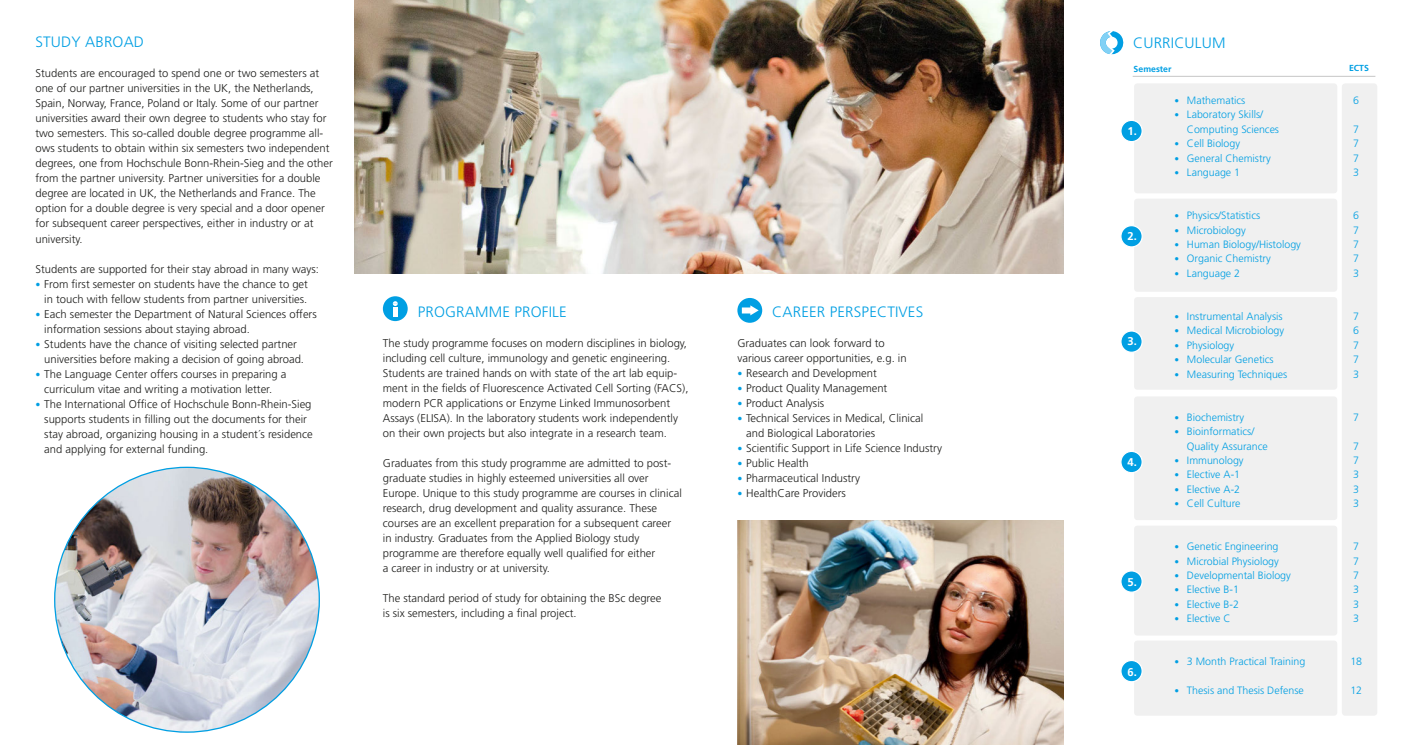
<style>
.page{position:relative;width:1411px;height:745px;background:#fff}
.page>*{position:absolute;margin:0;border:0;box-sizing:border-box;transform-origin:0 0}
.t1{font:300 15px "Frutiger";letter-spacing:.01em;color:#009fe3}
.t2{font:300 11.25px/15px "Frutiger";color:#1d1d1b}
.t3{font:700 11.25px "Frutiger";color:#fff}
.t4{font:300 10.62px/14.4px "Frutiger";color:#009fe3;text-align:justify}
.t5{font:700 8.75px "Frutiger";color:#009fe3}
.s1{font-size:10px;color:#009fe3}
.s2{font-size:9.38px}
</style>
<div class="page">
<img style="left:354px;top:0;width:709px;height:273px">
<div style="left:1341px;top:83px;width:36px;height:632px;background:#f0f0f0;border-radius:3px"></div>
<img style="left:55px;top:467px;width:264px;height:264px;border-radius:132px">
<div style="left:1133px;top:396px;width:204px;height:123px;background:#f0f0f0"></div>
<div style="left:1133px;top:297px;width:204px;height:92px;background:#f0f0f0"></div>
<div style="left:1133px;top:198px;width:204px;height:93px;background:#f0f0f0"></div>
<div style="left:1133px;top:83px;width:204px;height:110px;background:#f0f0f0"></div>
<hr style="left:1132px;top:76px;width:243px;height:1px;background:#c6c6c6">
<svg style="left:1100px;top:31px;width:24px;height:24px"></svg>
<div style="left:1120px;top:120px;width:22px;height:21px;background:#009fe3;border-radius:50%"></div>
<div style="left:1120px;top:120px;width:22px;height:22px;border:1px solid #fff;border-radius:50%"></div>
<div style="left:1120px;top:225px;width:22px;height:22px;background:#009fe3;border-radius:50%"></div>
<div style="left:1120px;top:225px;width:22px;height:22px;border:1px solid #fff;border-radius:50%"></div>
<div style="left:1120px;top:331px;width:22px;height:21px;background:#009fe3;border-radius:50%"></div>
<div style="left:1120px;top:330px;width:22px;height:22px;border:1px solid #fff;border-radius:50%"></div>
<div style="left:1120px;top:451px;width:22px;height:21px;background:#009fe3;border-radius:50%"></div>
<div style="left:1120px;top:450px;width:22px;height:23px;border:1px solid #fff;border-radius:50%"></div>
<div style="left:1133px;top:525px;width:204px;height:110px;background:#f0f0f0"></div>
<div style="left:1120px;top:570px;width:22px;height:21px;background:#009fe3;border-radius:50%"></div>
<div style="left:1120px;top:570px;width:22px;height:22px;border:1px solid #fff;border-radius:50%"></div>
<img style="left:737px;top:520px;width:326px;height:224px">
<div style="left:1133px;top:640px;width:204px;height:75px;background:#f0f0f0"></div>
<div style="left:1120px;top:660px;width:22px;height:21px;background:#009fe3;border-radius:50%"></div>
<div style="left:1120px;top:659px;width:22px;height:23px;border:1px solid #fff;border-radius:50%"></div>
<div style="left:737px;top:298px;width:25px;height:24px;background:#009fe3;border-radius:50%"></div>
<svg style="left:741px;top:305px;width:17px;height:10px"></svg>
<div style="left:383px;top:296px;width:24px;height:25px;background:#009fe3;border-radius:50%"></div>
<svg style="left:393px;top:301px;width:5px;height:15px"></svg>
<h1 class="t1" style="left:35px;top:34px;width:110px">STUDY ABROAD</h1>
<p class="t2" style="left:35px;top:66px;width:299px">Students are encouraged to spend one or two semesters at one of our partner universities in the UK, the Netherlands, Spain, Norway, France, Poland or Italy. Some of our partner universities award their own degree to students who stay for two semesters. This so-called double degree programme all&shy;ows students to obtain within six semesters two independent degrees, one from Hochschule Bonn-Rhein-Sieg and the other from the partner university. Partner universities for a double degree are located in UK, the Netherlands and France. The option for a double degree is very special and a door opener for subsequent career perspectives, either in industry or at university.</p>
<p class="t2" style="left:35px;top:261px;width:285px">Students are supported for their stay abroad in many ways:</p>
<p class="t2" style="left:35px;top:276px;width:274px;text-align:right"><span class="s1">•</span> From first semester on students have the chance to get in touch with fellow students from partner universities.</p>
<p class="t2" style="left:44px;top:306px;width:274px;text-indent:-9px"><span class="s1">•</span> Each semester the Department of Natural Sciences offers information sessions about staying abroad.</p>
<p class="t2" style="left:44px;top:336px;width:261px;text-indent:-9px"><span class="s1">•</span> Students have the chance of visiting selected partner universities before making a decision of going abroad.</p>
<p class="t2" style="left:35px;top:366px;width:253px;text-align:center"><span class="s1">•</span> The Language Center offers courses in preparing a curriculum vitae and writing a motivation letter.</p>
<p class="t2" style="left:44px;top:396px;width:270px;text-indent:-9px"><span class="s1">•</span> The International Office of Hochschule Bonn-Rhein-Sieg supports students in filling out the documents for their stay abroad, organizing housing in a student´s residence and applying for external funding.</p>
<h1 class="t1" style="left:418px;top:303px;width:150px">PROGRAMME PROFILE</h1>
<p class="t2" style="left:383px;top:335px;width:307px">The study programme focuses on modern disciplines in biology, including cell culture, immunology and genetic engineering.<br>Students are trained hands on with state of the art lab equip&shy;ment in the fields of Fluorescence Activated Cell Sorting (FACS), modern PCR applications or Enzyme Linked Immunosorbent Assays (ELISA). In the laboratory students work independently on their own projects but also integrate in a research team.</p>
<p class="t2" style="left:383px;top:455px;width:300px">Graduates from this study programme are admitted to post&shy;graduate studies in highly esteemed universities all over Europe. Unique to this study programme are courses in clinical research, drug development and quality assurance. These courses are an excellent preparation for a subsequent career in industry. Graduates from the Applied Biology study programme are therefore equally well qualified for either<br>a career in industry or at university.</p>
<p class="t2" style="left:383px;top:590px;width:280px">The standard period of study for obtaining the BSc degree is six semesters, including a final project.</p>
<h1 class="t1" style="left:772px;top:303px;width:152px">CAREER PERSPECTIVES</h1>
<p class="t2" style="left:737px;top:335px;width:171px">Graduates can look forward to various career opportunities, e.g. in</p>
<p class="t2" style="left:737px;top:365px;width:141px"><span class="s1">•</span> Research and Development</p>
<p class="t2" style="left:737px;top:380px;width:151px"><span class="s1">•</span> Product Quality Management</p>
<p class="t2" style="left:737px;top:395px;width:88px"><span class="s1">•</span> Product Analysis</p>
<p class="t2" style="left:746px;top:410px;width:178px;text-indent:-9px"><span class="s1">•</span> Technical Services in Medical, Clinical and Biological Laboratories</p>
<p class="t2" style="left:737px;top:440px;width:206px"><span class="s1">•</span> Scientific Support in Life Science Industry</p>
<p class="t2" style="left:737px;top:455px;width:73px"><span class="s1">•</span> Public Health</p>
<p class="t2" style="left:737px;top:470px;width:124px"><span class="s1">•</span> Pharmaceutical Industry</p>
<p class="t2" style="left:737px;top:485px;width:110px"><span class="s1">•</span> HealthCare Providers</p>
<h1 class="t1" style="left:1133px;top:34px;width:94px">CURRICULUM</h1>
<p class="t5" style="left:1133px;top:63px;width:39px">Semester</p>
<p class="t3" style="left:1127px;top:124px;width:11px">1.</p>
<p class="t3" style="left:1127px;top:229px;width:11px">2.</p>
<p class="t3" style="left:1127px;top:334px;width:11px">3.</p>
<p class="t3" style="left:1127px;top:454px;width:11px">4.</p>
<p class="t3" style="left:1127px;top:574px;width:11px">5.</p>
<p class="t3" style="left:1127px;top:664px;width:11px">6.</p>
<p class="t4" style="left:1174px;top:93px;width:72px"><span class="s2">•</span> Mathematics</p>
<p class="t4" style="left:1186px;top:107px;width:94px;text-indent:-12px"><span class="s2">•</span> Laboratory Skills/<br>Computing Sciences</p>
<p class="t4" style="left:1174px;top:136px;width:67px"><span class="s2">•</span> Cell Biology</p>
<p class="t4" style="left:1174px;top:151px;width:98px"><span class="s2">•</span> General Chemistry</p>
<p class="t4" style="left:1174px;top:165px;width:67px"><span class="s2">•</span> Language 1</p>
<p class="t4" style="left:1174px;top:208px;width:87px"><span class="s2">•</span> Physics/Statistics</p>
<p class="t4" style="left:1174px;top:222px;width:73px"><span class="s2">•</span> Microbiology</p>
<p class="t4" style="left:1174px;top:237px;width:128px"><span class="s2">•</span> Human Biology/Histology</p>
<p class="t4" style="left:1174px;top:251px;width:98px"><span class="s2">•</span> Organic Chemistry</p>
<p class="t4" style="left:1174px;top:266px;width:67px"><span class="s2">•</span> Language 2</p>
<p class="t4" style="left:1174px;top:309px;width:110px"><span class="s2">•</span> Instrumental Analysis</p>
<p class="t4" style="left:1174px;top:323px;width:111px"><span class="s2">•</span> Medical Microbiology</p>
<p class="t4" style="left:1174px;top:337px;width:61px"><span class="s2">•</span> Physiology</p>
<p class="t4" style="left:1174px;top:352px;width:101px"><span class="s2">•</span> Molecular Genetics</p>
<p class="t4" style="left:1174px;top:366px;width:114px"><span class="s2">•</span> Measuring Techniques</p>
<p class="t4" style="left:1174px;top:409px;width:71px"><span class="s2">•</span> Biochemistry</p>
<p class="t4" style="left:1186px;top:424px;width:82px;text-indent:-12px"><span class="s2">•</span> Bioinformatics/<br>Quality Assurance</p>
<p class="t4" style="left:1174px;top:452px;width:71px"><span class="s2">•</span> Immunology</p>
<p class="t4" style="left:1174px;top:467px;width:67px"><span class="s2">•</span> Elective A-1</p>
<p class="t4" style="left:1174px;top:481px;width:67px"><span class="s2">•</span> Elective A-2</p>
<p class="t4" style="left:1174px;top:496px;width:67px"><span class="s2">•</span> Cell Culture</p>
<p class="t4" style="left:1174px;top:539px;width:105px"><span class="s2">•</span> Genetic Engineering</p>
<p class="t4" style="left:1174px;top:553px;width:106px"><span class="s2">•</span> Microbial Physiology</p>
<p class="t4" style="left:1174px;top:567px;width:118px"><span class="s2">•</span> Developmental Biology</p>
<p class="t4" style="left:1174px;top:582px;width:66px"><span class="s2">•</span> Elective B-1</p>
<p class="t4" style="left:1174px;top:596px;width:66px"><span class="s2">•</span> Elective B-2</p>
<p class="t4" style="left:1174px;top:611px;width:58px"><span class="s2">•</span> Elective C</p>
<p class="t4" style="left:1174px;top:654px;width:132px"><span class="s2">•</span> 3 Month Practical Training</p>
<p class="t4" style="left:1174px;top:682px;width:131px"><span class="s2">•</span> Thesis and Thesis Defense</p>
<p class="t5" style="left:1348px;top:63px;width:21px">ECTS</p>
<p class="t4" style="left:1353px;top:93px;width:7px">6</p>
<p class="t4" style="left:1353px;top:122px;width:7px">7<br>7<br>7<br>3</p>
<p class="t4" style="left:1353px;top:208px;width:7px">6<br>7<br>7<br>7<br>3</p>
<p class="t4" style="left:1353px;top:309px;width:7px">7<br>6<br>7<br>7<br>3</p>
<p class="t4" style="left:1353px;top:409px;width:7px">7</p>
<p class="t4" style="left:1353px;top:438px;width:7px">7<br>7<br>3<br>3<br>3</p>
<p class="t4" style="left:1353px;top:539px;width:7px">7<br>7<br>7<br>3<br>3<br>3</p>
<p class="t4" style="left:1350px;top:654px;width:13px">18</p>
<p class="t4" style="left:1350px;top:682px;width:13px">12</p>
</div>
